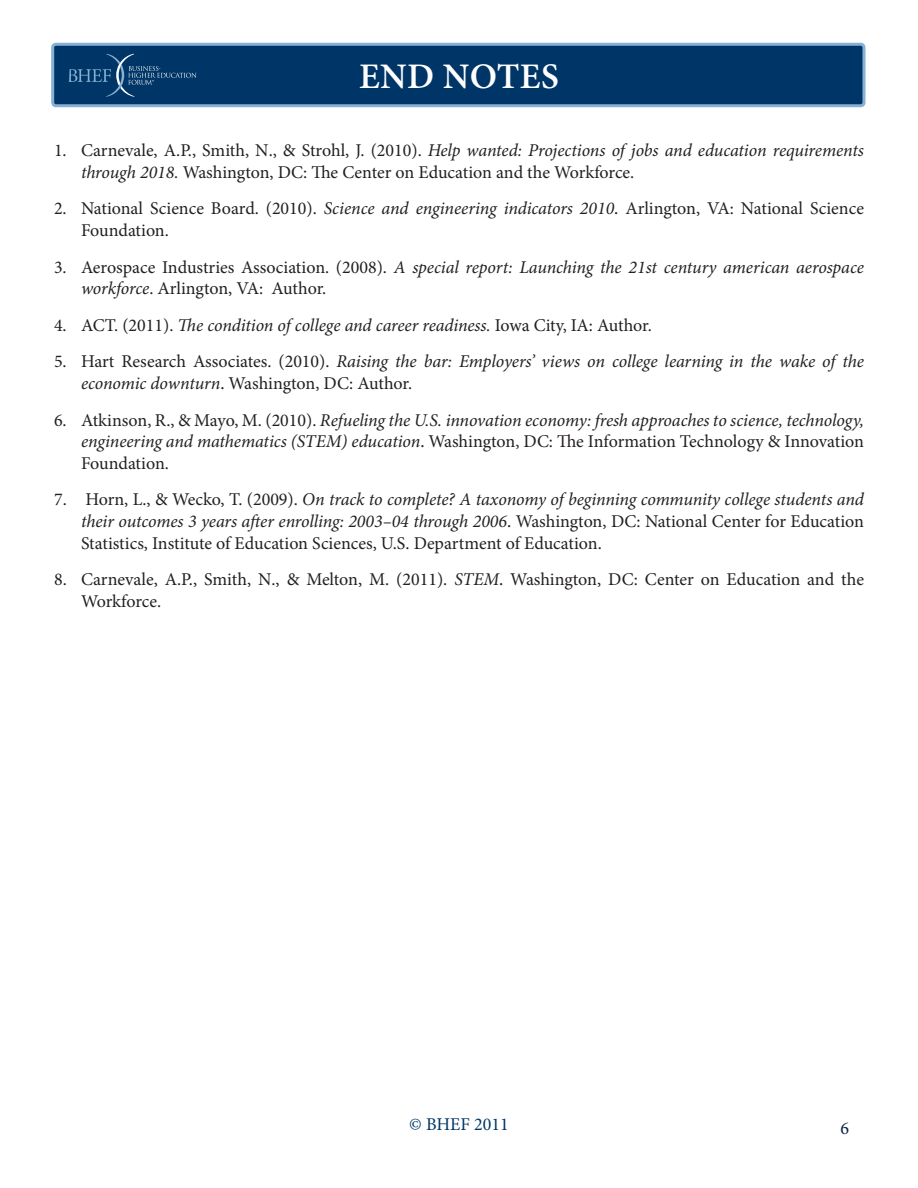
<style>
.page{position:relative;width:918px;height:1188px;background:#fff}
.page>*{position:absolute;margin:0;border:0;box-sizing:border-box;transform-origin:0 0}
.t1{font:600 36px "Minion Pro";letter-spacing:.01em;color:#fff}
.t2{font:18px/21.6px "Minion Pro";color:#231f20}
.t3{font:italic 18px/21.6px "Minion Pro";letter-spacing:-.005em;color:#231f20}
.t4{font:18px "Minion Pro";color:#003667}
.t5{font:18px "Minion Pro";color:#062249}
.t6{font:6.15px "Minion Pro";color:#fff}
.s1{font-style:italic}
.s2{font-weight:500}
.s3{font-style:normal}
.s4{font-weight:500;font-style:normal}
</style>
<div class="page">
<div style="left:53px;top:44px;width:811px;height:62px;background:#003667;border-radius:3px"></div>
<div style="left:51px;top:43px;width:815px;height:64px;border:3px solid #86b1d4;border-radius:3px"></div>
<svg style="left:68px;top:54px;width:128px;height:43px"></svg>
<p class="t6" style="left:152px;top:78px;width:3px">®</p>
<h1 class="t1" style="left:359px;top:51px;width:201px">END NOTES</h1>
<p class="t2" style="left:81px;top:140px;width:785px;text-indent:-27px">1. Carnevale, A.P., Smith, N., &amp; Strohl, J. (2010). <span class="s1">Help wanted: Projections of jobs and education requirements through 2018.</span> Washington, DC: The Center on Education and the Workforce.</p>
<p class="t2" style="left:81px;top:198px;width:785px;text-indent:-27px">2. National Science Board. (2010). <span class="s1">Science and engineering indicators 2010</span><span class="s2">.</span> Arlington, VA: National Science<br>Foundation.</p>
<p class="t3" style="left:81px;top:256px;width:784px;text-indent:-27px"><span class="s3">3. Aerospace Industries Association. (2008).</span> A special report: Launching the 21st century american aerospace workforce<span class="s3">. Arlington, VA: Author.</span></p>
<p class="t3" style="left:54px;top:314px;width:599px"><span class="s3">4. ACT. (2011).</span> The condition of college and career readiness. <span class="s3">Iowa City, IA: Author.</span></p>
<p class="t3" style="left:81px;top:351px;width:784px;text-indent:-27px"><span class="s3">5. Hart Research Associates. (2010).</span> Raising the bar: Employers’ views on college learning in the wake of the economic downturn<span class="s4">.</span> <span class="s3">Washington, DC: Author.</span></p>
<p class="t3" style="left:81px;top:409px;width:784px;text-align:justify;text-indent:-27px"><span class="s3">6. Atkinson, R., &amp; Mayo, M. (2010).</span> Refueling the U.S. innovation economy: fresh approaches to science, technology, engineering and mathematics (STEM) education<span class="s4">.</span> <span class="s3">Washington, DC: The Information Technology &amp; Innovation Foundation.</span></p>
<p class="t2" style="left:81px;top:489px;width:785px;text-align:justify;text-indent:-27px">7. Horn, L., &amp; Wecko, T. (2009). <span class="s1">On track to complete? A taxonomy of beginning community college students and their outcomes 3 years after enrolling: 2003–04 through 2006</span><span class="s2">.</span> Washington, DC: National Center for Education Statistics, Institute of Education Sciences, U.S. Department of Education.</p>
<p class="t2" style="left:81px;top:569px;width:784px;text-indent:-27px">8. Carnevale, A.P., Smith, N., &amp; Melton, M. (2011). <span class="s1">STEM</span><span class="s2">.</span> Washington, DC: Center on Education and the<br>Workforce.</p>
<p class="t4" style="left:409px;top:1112px;width:101px">© BHEF 2011</p>
<p class="t5" style="left:840px;top:1116px;width:10px">6</p>
</div>
